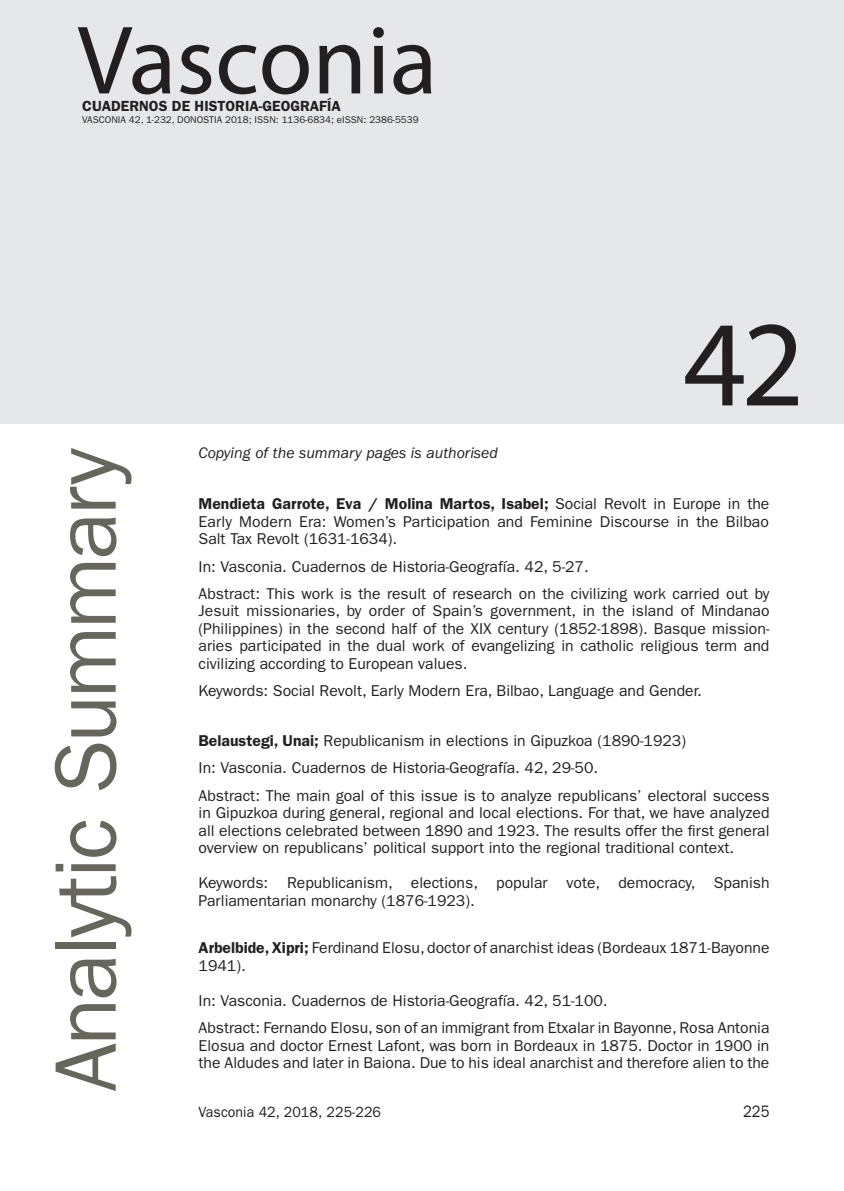
<style>
.page{position:relative;width:844px;height:1191px;background:#fff}
.page>*{position:absolute;margin:0;border:0;box-sizing:border-box;transform-origin:0 0}
.t1{font:122.67px "Trade Gothic LT Std Bd Cn 20";color:#231f20}
.t2{font:98.17px "Trade Gothic LT Std Bd Cn 20";color:#231f20}
.t3{font:87.5px "ITC Franklin Gothic Std";letter-spacing:-.03em;color:#67665d}
.t4{font:16.62px "ITC Franklin Gothic Std";color:#231f20;scale:.88 1}
._02_-_Analytic_Summa{font:15.75px/17.5px "ITC Franklin Gothic Std";color:#231f20;text-align:justify}
._02_-_Analytic_Summa-2{font:italic 15.75px "ITC Franklin Gothic Std";color:#231f20}
.t5{font:14.88px "ITC Franklin Gothic Std";letter-spacing:.005em;color:#231f20;scale:.95 1}
.t6{font:600 14.7px "ITC Franklin Gothic Std";color:#231f20}
.t7{font:9.8px "ITC Franklin Gothic Std";color:#231f20}
.s1{font-weight:600}
</style>
<div class="page">
<div style="left:0;top:0;width:843px;height:424px;background:#e6e7e9"></div>
<p class="t2" style="left:77px;top:0;width:361px">Vasconia</p>
<p class="t6" style="left:82px;top:97px;width:260px">CUADERNOS DE HISTORIA-GEOGRAFÍA</p>
<p class="t7" style="left:82px;top:114px;width:338px">VASCONIA 42, 1-232, DONOSTIA 2018; ISSN: 1136-6834; eISSN: 2386-5539</p>
<p class="t1" style="left:683px;top:288px;width:122px">42</p>
<p class="t3" style="left:36px;top:1091px;width:645px;rotate:-90deg">Analytic Summary</p>
<p class="_02_-_Analytic_Summa-2" style="left:198px;top:444px;width:301px">Copying of the summary pages is authorised</p>
<p class="_02_-_Analytic_Summa" style="left:198px;top:495px;width:572px"><span class="s1">Mendieta Garrote, Eva / Molina Martos, Isabel;</span> Social Revolt in Europe in the Early Modern Era: Women’s Participation and Feminine Discourse in the Bilbao Salt Tax Revolt (1631-1634).</p>
<p class="_02_-_Analytic_Summa" style="left:198px;top:557px;width:391px">In: Vasconia. Cuadernos de Historia-Geografía. 42, 5-27.</p>
<p class="_02_-_Analytic_Summa" style="left:198px;top:585px;width:572px">Abstract: This work is the result of research on the civilizing work carried out by Jesuit missionaries, by order of Spain’s government, in the island of Mindanao (Philippines) in the second half of the XIX century (1852-1898). Basque mission&shy;aries participated in the dual work of evangelizing in catholic religious term and civilizing according to European values.</p>
<p class="_02_-_Analytic_Summa" style="left:198px;top:682px;width:504px">Keywords: Social Revolt, Early Modern Era, Bilbao, Language and Gender.</p>
<p class="_02_-_Analytic_Summa" style="left:198px;top:732px;width:489px"><span class="s1">Belaustegi, Unai;</span> Republicanism in elections in Gipuzkoa (1890-1923)</p>
<p class="_02_-_Analytic_Summa" style="left:198px;top:759px;width:401px">In: Vasconia. Cuadernos de Historia-Geografía. 42, 29-50.</p>
<p class="_02_-_Analytic_Summa" style="left:198px;top:787px;width:572px">Abstract: The main goal of this issue is to analyze republicans’ electoral success in Gipuzkoa during general, regional and local elections. For that, we have analyzed all elections celebrated between 1890 and 1923. The results offer the first general overview on republicans’ political support into the regional traditional context.</p>
<p class="_02_-_Analytic_Summa" style="left:198px;top:874px;width:572px">Keywords: Republicanism, elections, popular vote, democracy, Spanish<br>Parliamentarian monarchy (1876-1923).</p>
<p class="_02_-_Analytic_Summa" style="left:198px;top:939px;width:572px"><span class="s1">Arbelbide, Xipri;</span> Ferdinand Elosu, doctor of anarchist ideas (Bordeaux 1871-Bayonne<br>1941).</p>
<p class="_02_-_Analytic_Summa" style="left:198px;top:991px;width:410px">In: Vasconia. Cuadernos de Historia-Geografía. 42, 51-100.</p>
<p class="_02_-_Analytic_Summa" style="left:198px;top:1019px;width:572px">Abstract: Fernando Elosu, son of an immigrant from Etxalar in Bayonne, Rosa Antonia<br>Elosua and doctor Ernest Lafont, was born in Bordeaux in 1875. Doctor in 1900 in</p>
<p class="_02_-_Analytic_Summa" style="left:198px;top:1054px;width:572px">the Aldudes and later in Baiona. Due to his ideal anarchist and therefore alien to the</p>
<p class="t5" style="left:198px;top:1103px;width:193px">Vasconia 42, 2018, 225-226</p>
<p class="t4" style="left:742px;top:1101px;width:32px">225</p>
</div>
